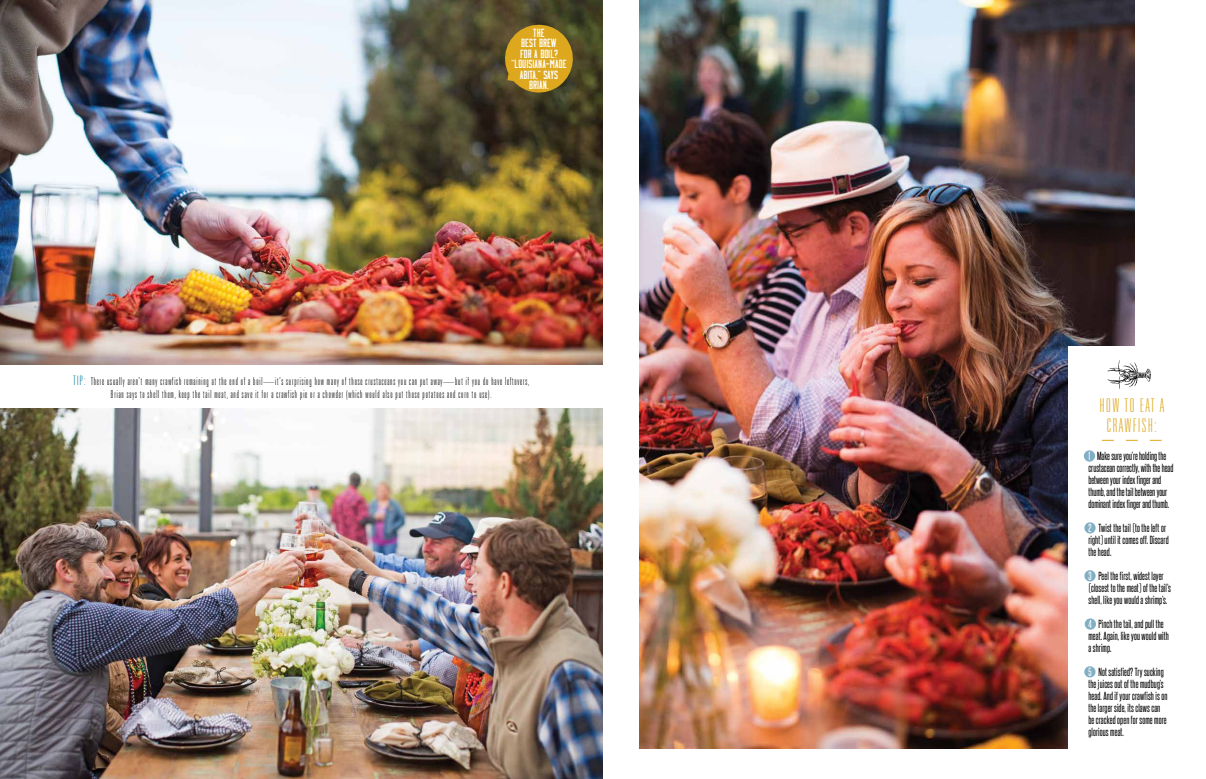
<style>
.page{position:relative;width:1206px;height:779px;background:#fff}
.page>*{position:absolute;margin:0;border:0;box-sizing:border-box;transform-origin:0 0}
.t1{font:100 ultra-condensed 19px/20px "Univers";letter-spacing:.1em;color:#dea81e;text-align:center}
.t2{font:12px/10.5px "Moonshiner Round";letter-spacing:.005em;color:#fff;text-align:center}
.t3{font:100 ultra-condensed 11px/13px "Univers";letter-spacing:.08em;color:#000;text-align:center}
.t4{font:10px/12px "Steelfish Rg";letter-spacing:.01em;color:#000}
.s1{font-size:13px;color:#007e9b}
.s2{color:#fff}
</style>
<div class="page">
<img style="left:639px;top:0;width:495px;height:748px">
<img style="left:0;top:408px;width:603px;height:370px">
<img style="left:0;top:0;width:603px;height:364px">
<svg style="left:501px;top:20px;width:76px;height:77px"></svg>
<div style="left:1068px;top:346px;width:118px;height:432px;background:#fff"></div>
<svg style="left:1107px;top:360px;width:44px;height:29px"></svg>
<div style="left:1084px;top:450px;width:11px;height:11px;background:#81afc4;border-radius:50%"></div>
<div style="left:1084px;top:522px;width:12px;height:11px;background:#81afc4;border-radius:50%"></div>
<div style="left:1085px;top:618px;width:11px;height:11px;background:#81afc4;border-radius:50%"></div>
<div style="left:1084px;top:570px;width:12px;height:11px;background:#81afc4;border-radius:50%"></div>
<div style="left:1084px;top:666px;width:12px;height:11px;background:#81afc4;border-radius:50%"></div>
<svg style="left:1102px;top:440px;width:60px;height:1px"></svg>
<p class="t2" style="left:511px;top:27px;width:57px">THE<br>BEST BREW<br>FOR A BOIL? “LOUISIANA-MADE<br>ABITA,” SAYS<br>BRIAN.</p>
<p class="t3" style="left:73px;top:375px;width:457px"><span class="s1">TIP:</span> There usually aren’t many crawfish remaining at the end of a boil—it’s surprising how many of those crustaceans you can put away—but if you do have leftovers,<br>Brian says to shell them, keep the tail meat, and save it for a crawfish pie or a chowder (which would also put those potatoes and corn to use).</p>
<h1 class="t1" style="left:1100px;top:395px;width:66px">HOW TO EAT A<br>CRAWFISH:</h1>
<p class="t4" style="left:1088px;top:449px;width:87px"><span class="s2">1</span> Make sure you’re holding the crustacean correctly, with the head between your index finger and thumb, and the tail between your dominant index finger and thumb.</p>
<p class="t4" style="left:1088px;top:521px;width:82px"><span class="s2">2</span> Twist the tail (to the left or right) until it comes off. Discard the head.</p>
<p class="t4" style="left:1088px;top:569px;width:84px"><span class="s2">3</span> Peel the first, widest layer (closest to the meat) of the tail’s shell, like you would a shrimp’s.</p>
<p class="t4" style="left:1088px;top:617px;width:82px"><span class="s2">4</span> Pinch the tail, and pull the meat. Again, like you would with a shrimp.</p>
<p class="t4" style="left:1088px;top:665px;width:80px"><span class="s2">5</span> Not satisfied? Try sucking the juices out of the mudbug’s head. And if your crawfish is on the larger side, its claws can be cracked open for some more glorious meat.</p>
</div>
